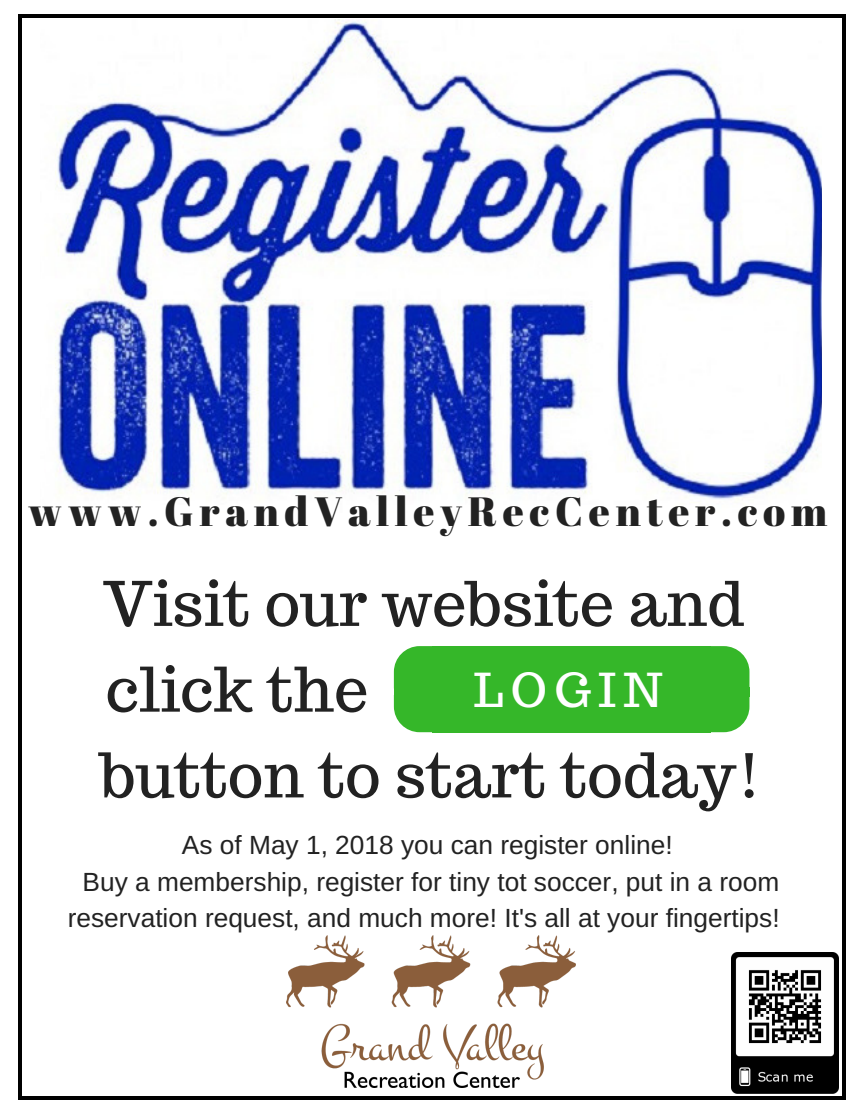
<style>
.page{position:relative;width:861px;height:1114px;background:#fff}
.page>*{position:absolute;margin:0;border:0;box-sizing:border-box;transform-origin:0 0}
.t1{font:61.29px/85.7px "Trocchi";color:#222}
.t2{font:46.71px "Trocchi";letter-spacing:.16em;color:#fff}
.t3{font:40.86px "Abril Fatface";letter-spacing:.14em;color:#222}
.t4{font:26.28px/36.7px "Arimo";color:#222;text-align:center}
</style>
<div class="page">
<hr style="left:18px;top:18px;width:3px;height:1078px;background:#000">
<hr style="left:842px;top:18px;width:3px;height:1078px;background:#000">
<hr style="left:21px;top:1096px;width:821px;height:3px;background:#000">
<hr style="left:21px;top:15px;width:821px;height:3px;background:#000">
<img style="left:55px;top:20px;width:767px;height:480px">
<img style="left:731px;top:952px;width:107px;height:141px">
<svg style="left:711px;top:646px;width:38px;height:41px;background:#46bd3b"></svg>
<div style="left:709px;top:687px;width:40px;height:9px;background:#35b729"></div>
<div style="left:432px;top:687px;width:279px;height:9px;background:#35b729"></div>
<div style="left:432px;top:646px;width:279px;height:42px;background:#35b729"></div>
<svg style="left:394px;top:646px;width:38px;height:41px;background:#47bd3c"></svg>
<div style="left:394px;top:687px;width:40px;height:9px;background:#35b729"></div>
<div style="left:432px;top:695px;width:279px;height:37px;background:#35b729"></div>
<svg style="left:394px;top:696px;width:38px;height:36px"></svg>
<svg style="left:711px;top:696px;width:38px;height:36px"></svg>
<img style="left:287px;top:936px;width:288px;height:151px">
<h3 class="t3" style="left:28px;top:483px;width:800px">www.GrandValleyRecCenter.com</h3>
<h1 class="t1" style="left:100px;top:560px;width:662px">Visit our website and click the<br>button to start today!</h1>
<h2 class="t2" style="left:474px;top:659px;width:190px">LOGIN</h2>
<p class="t4" style="left:68px;top:826px;width:713px">As of May 1, 2018 you can register online!<br>Buy a membership, register for tiny tot soccer, put in a room reservation request, and much more! It's all at your fingertips!</p>
</div>
